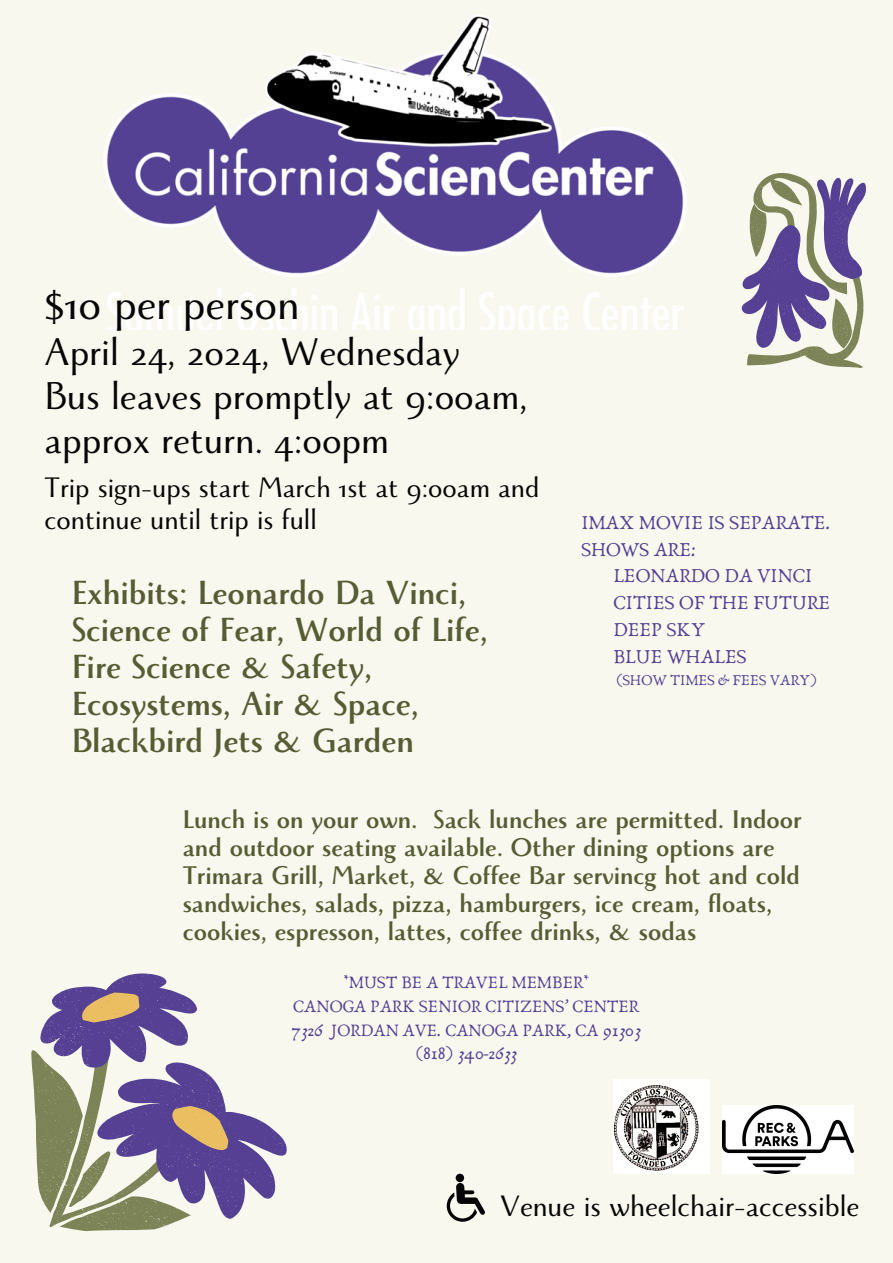
<style>
.page{position:relative;width:893px;height:1263px;background:#f8f8ee}
.page>*{position:absolute;margin:0;border:0;box-sizing:border-box;transform-origin:0 0}
.t1{font:49.88px "Monterchi";color:#060606}
.t2{font:43.12px/43.9px "Monterchi";color:#060606}
.t3{font:700 37.35px/37.1px "Monterchi";color:#565d34}
.t4{font:32.92px "Monterchi";color:#060606}
.t5{font:31.5px/32.1px "Monterchi";color:#060606}
.t6{font:700 28.5px/28.1px "Monterchi";color:#565d34}
.t7{font:20.48px "Anaktoria";letter-spacing:-.02em;color:#554094}
.t8{font:18.15px "Anaktoria";letter-spacing:-.02em;color:#554094}
.t9{font:15.6px "Anaktoria";letter-spacing:-.02em;color:#554094}
</style>
<div class="page">
<svg style="left:61px;top:973px;width:226px;height:246px"></svg>
<svg style="left:31px;top:992px;width:197px;height:239px"></svg>
<svg style="left:741px;top:173px;width:125px;height:195px"></svg>
<div style="left:456px;top:1174px;width:8px;height:8px;background:#060606;border-radius:50%"></div>
<svg style="left:447px;top:1183px;width:38px;height:38px"></svg>
<img style="left:104px;top:15px;width:582px;height:315px">
<img style="left:723px;top:1105px;width:131px;height:69px">
<img style="left:613px;top:1079px;width:96px;height:95px">
<h5 class="t1" style="left:45px;top:279px;width:257px">$10 per person</h5>
<h5 class="t2" style="left:45px;top:337px;width:417px">April 24, 2024, Wednesday</h5>
<h2 class="t2" style="left:45px;top:381px;width:485px">Bus leaves promptly at 9:00am, approx return. 4:00pm</h2>
<p class="t5" style="left:45px;top:476px;width:496px">Trip sign-ups start March 1st at 9:00am and continue until trip is full</p>
<p class="t3" style="left:72px;top:580px;width:417px">Exhibits: Leonardo Da Vinci,<br>Science of Fear, World of Life,<br>Fire Science &amp; Safety,<br>Ecosystems, Air &amp; Space,<br>Blackbird Jets &amp; Garden</p>
<p class="t7" style="left:581px;top:510px;width:251px">IMAX MOVIE IS SEPARATE.</p>
<p class="t7" style="left:581px;top:536px;width:116px">SHOWS ARE:</p>
<p class="t7" style="left:613px;top:563px;width:201px">LEONARDO DA VINCI</p>
<p class="t7" style="left:613px;top:590px;width:219px">CITIES OF THE FUTURE</p>
<p class="t7" style="left:613px;top:617px;width:94px">DEEP SKY</p>
<p class="t7" style="left:613px;top:644px;width:135px">BLUE WHALES</p>
<p class="t9" style="left:616px;top:671px;width:203px">(SHOW TIMES &amp; FEES VARY)</p>
<p class="t6" style="left:183px;top:809px;width:620px">Lunch is on your own. Sack lunches are permitted. Indoor and outdoor seating available. Other dining options are Trimara Grill, Market, &amp; Coffee Bar servincg hot and cold sandwiches, salads, pizza, hamburgers, ice cream, floats, cookies, espresson, lattes, coffee drinks, &amp; sodas</p>
<p class="t8" style="left:343px;top:971px;width:248px">*MUST BE A TRAVEL MEMBER*</p>
<p class="t8" style="left:293px;top:995px;width:348px">CANOGA PARK SENIOR CITIZENS’ CENTER</p>
<p class="t8" style="left:291px;top:1019px;width:351px">7326 JORDAN AVE. CANOGA PARK, CA 91303</p>
<p class="t8" style="left:415px;top:1042px;width:103px">(818) 340-2633</p>
<p class="t4" style="left:500px;top:1190px;width:361px">Venue is wheelchair-accessible</p>
</div>
